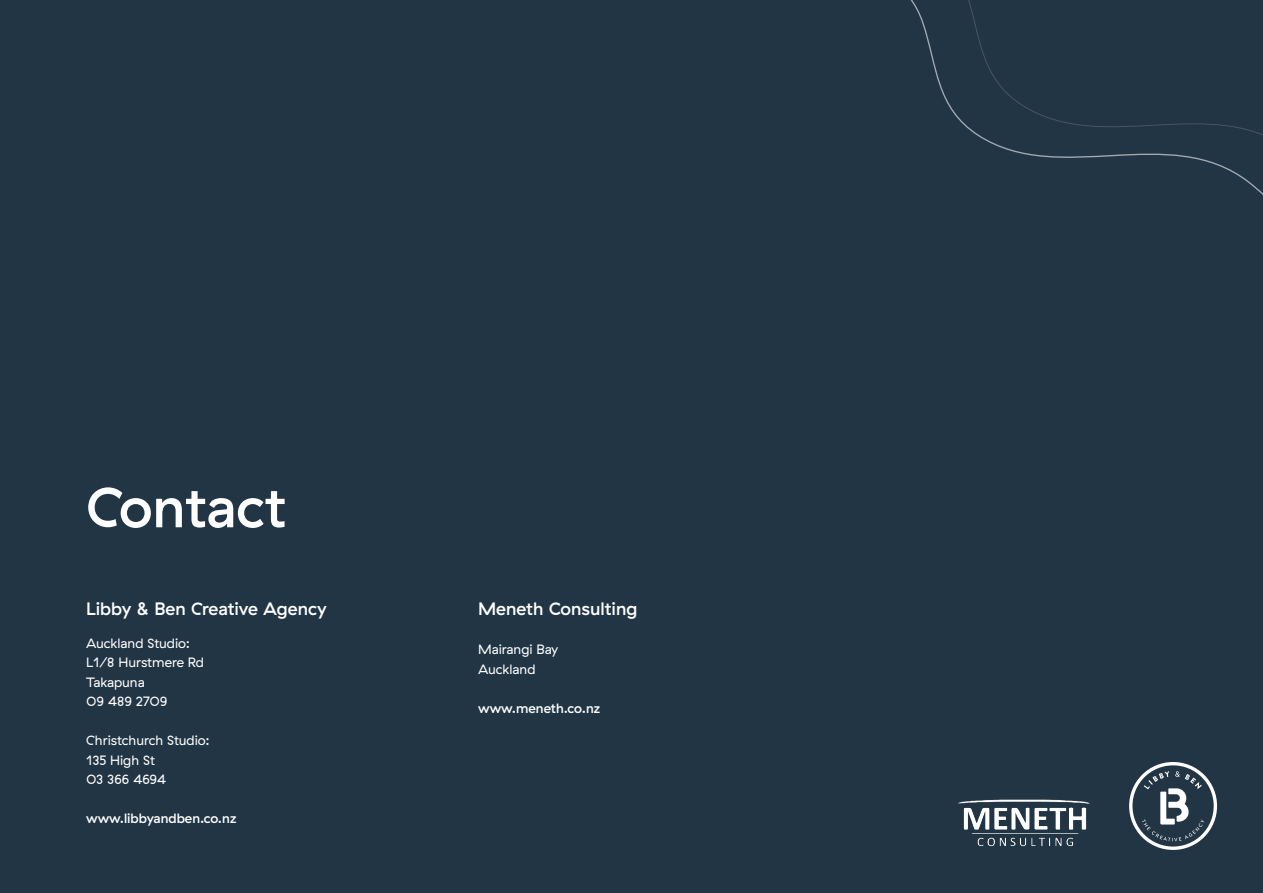
<style>
.page{position:relative;width:1263px;height:893px;background:#213545}
.page>*{position:absolute;margin:0;border:0;box-sizing:border-box;transform-origin:0 0}
.t1{font:500 57px "GT Haptik";color:#fff}
.t2{font:500 18px "GT Haptik";color:#fff}
.t3{font:13.5px "GT Haptik";color:#fff}
.t4{font:500 13.5px "GT Haptik";color:#fff}
.t5{font:13.5px "GT Haptik";letter-spacing:-.025em;color:#fff}
</style>
<div class="page">
<svg style="left:1129px;top:762px;width:88px;height:88px"></svg>
<img style="left:958px;top:799px;width:132px;height:48px">
<svg style="left:910px;top:0;width:353px;height:195px"></svg>
<p class="t1" style="left:86px;top:474px;width:202px">Contact</p>
<p class="t2" style="left:86px;top:598px;width:242px">Libby &amp; Ben Creative Agency</p>
<p class="t3" style="left:86px;top:635px;width:106px">Auckland Studio:</p>
<p class="t3" style="left:86px;top:654px;width:119px">L1/8 Hurstmere Rd</p>
<p class="t3" style="left:86px;top:674px;width:60px">Takapuna</p>
<p class="t3" style="left:86px;top:693px;width:83px">09 489 2709</p>
<p class="t3" style="left:86px;top:732px;width:125px">Christchurch Studio:</p>
<p class="t3" style="left:86px;top:752px;width:70px">135 High St</p>
<p class="t5" style="left:86px;top:771px;width:82px">03 366 4694</p>
<p class="t4" style="left:86px;top:810px;width:152px">www.libbyandben.co.nz</p>
<p class="t2" style="left:478px;top:598px;width:161px">Meneth Consulting</p>
<p class="t3" style="left:478px;top:642px;width:82px">Mairangi Bay</p>
<p class="t3" style="left:478px;top:661px;width:59px">Auckland</p>
<p class="t4" style="left:478px;top:700px;width:124px">www.meneth.co.nz</p>
</div>
